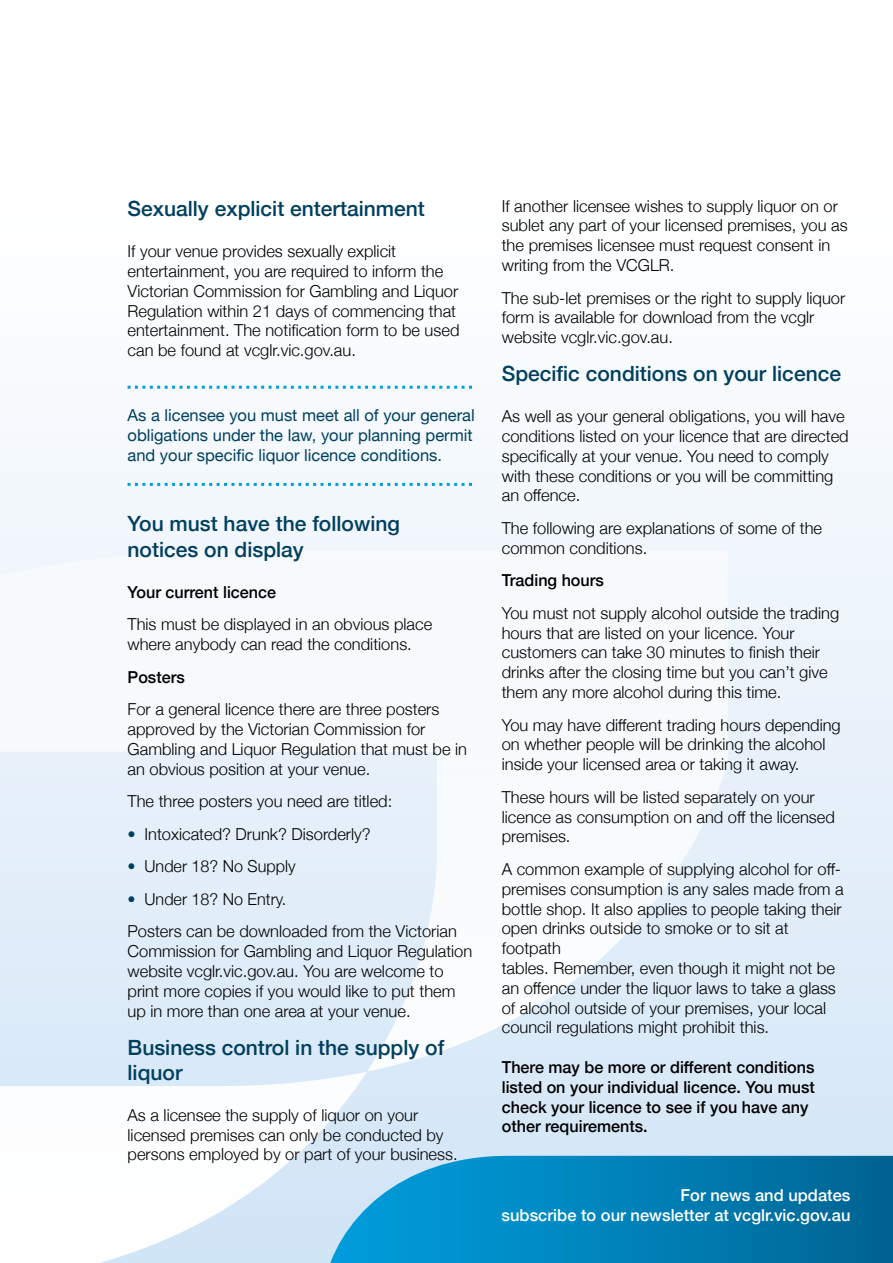
<style>
.page{position:relative;width:893px;height:1263px;background:#fff}
.page>*{position:absolute;margin:0;border:0;box-sizing:border-box;transform-origin:0 0}
.heading_1{font:500 21px/25.2px "Helvetica Neue";color:#003f5f}
.body_text{font:500 21px/25.2px "Helvetica Neue";color:#003f5f}
.body_text-2{font:300 16.5px/19.8px "Helvetica Neue";color:#000}
.body_text-3{font:500 16.5px/19.8px "Helvetica Neue";color:#000}
.pull_out_box_texts{font:16.5px/19.8px "Helvetica Neue";color:#003f5f}
.t1{font:500 16.5px/19.8px "Helvetica Neue";color:#fff;text-align:right}
.heading_2_black{font:500 16.5px "Helvetica Neue";color:#000}
.s1{color:#003f5f}
</style>
<div class="page">
<div style="left:0;top:155px;width:893px;height:1108px;background:linear-gradient(to bottom,#fff,#d2e4f6)"></div>
<svg style="left:0;top:551px;width:727px;height:520px"></svg>
<svg style="left:0;top:785px;width:367px;height:478px;fill:#e2eef9"></svg>
<svg style="left:324px;top:1156px;width:569px;height:107px;background:#1389bc"></svg>
<svg style="left:128px;top:386px;width:344px;height:3px"></svg>
<svg style="left:128px;top:483px;width:344px;height:3px"></svg>
<p class="heading_1" style="left:128px;top:194px;width:299px">Sexually explicit entertainment</p>
<p class="body_text-2" style="left:128px;top:240px;width:333px">If your venue provides sexually explicit entertainment, you are required to inform the Victorian Commission for Gambling and Liquor Regulation within 21 days of commencing that entertainment. The notification form to be used can be found at vcglr.vic.gov.au.</p>
<p class="pull_out_box_texts" style="left:128px;top:406px;width:349px">As a licensee you must meet all of your general obligations under the law, your planning permit and your specific liquor licence conditions.</p>
<p class="heading_1" style="left:128px;top:510px;width:274px">You must have the following notices on display</p>
<p class="heading_2_black" style="left:128px;top:578px;width:150px">Your current licence</p>
<p class="body_text-2" style="left:128px;top:613px;width:306px">This must be displayed in an obvious place where anybody can read the conditions.</p>
<p class="heading_2_black" style="left:128px;top:663px;width:59px">Posters</p>
<p class="body_text-2" style="left:128px;top:698px;width:341px">For a general licence there are three posters approved by the Victorian Commission for Gambling and Liquor Regulation that must be in an obvious position at your venue.</p>
<p class="body_text-2" style="left:128px;top:790px;width:266px">The three posters you need are titled:</p>
<p class="body_text-2" style="left:128px;top:823px;width:245px"><span class="s1">•</span> Intoxicated? Drunk? Disorderly?</p>
<p class="body_text-2" style="left:128px;top:855px;width:169px"><span class="s1">•</span> Under 18? No Supply</p>
<p class="body_text-2" style="left:128px;top:888px;width:160px"><span class="s1">•</span> Under 18? No Entry.</p>
<p class="body_text-2" style="left:128px;top:920px;width:346px">Posters can be downloaded from the Victorian Commission for Gambling and Liquor Regulation website vcglr.vic.gov.au. You are welcome to print more copies if you would like to put them up in more than one area at your venue.</p>
<p class="body_text" style="left:128px;top:1033px;width:318px">Business control in the supply of liquor</p>
<p class="body_text-2" style="left:128px;top:1104px;width:332px">As a licensee the supply of liquor on your licensed premises can only be conducted by persons employed by or part of your business.</p>
<p class="body_text-2" style="left:502px;top:195px;width:347px">If another licensee wishes to supply liquor on or sublet any part of your licensed premises, you as the premises licensee must request consent in writing from the VCGLR.</p>
<p class="body_text-2" style="left:502px;top:286px;width:345px">The sub-let premises or the right to supply liquor form is available for download from the vcglr website vcglr.vic.gov.au.</p>
<p class="heading_1" style="left:502px;top:359px;width:341px">Specific conditions on your licence</p>
<p class="body_text-2" style="left:502px;top:405px;width:344px">As well as your general obligations, you will have</p>
<p class="body_text-2" style="left:502px;top:425px;width:348px">conditions listed on your licence that are directed</p>
<p class="body_text-2" style="left:502px;top:445px;width:329px">specifically at your venue. You need to comply</p>
<p class="body_text-2" style="left:502px;top:465px;width:333px">with these conditions or you will be committing</p>
<p class="body_text-2" style="left:502px;top:484px;width:80px">an offence.</p>
<p class="body_text-2" style="left:502px;top:517px;width:322px">The following are explanations of some of the common conditions.</p>
<p class="heading_2_black" style="left:502px;top:567px;width:104px">Trading hours</p>
<p class="body_text-2" style="left:502px;top:602px;width:339px">You must not supply alcohol outside the trading</p>
<p class="body_text-2" style="left:502px;top:622px;width:294px">hours that are listed on your licence. Your</p>
<p class="body_text-2" style="left:502px;top:641px;width:327px">customers can take 30 minutes to finish their drinks after the closing time but you can’t give them any more alcohol during this time.</p>
<p class="body_text-2" style="left:502px;top:714px;width:340px">You may have different trading hours depending on whether people will be drinking the alcohol inside your licensed area or taking it away.</p>
<p class="body_text-2" style="left:502px;top:786px;width:335px">These hours will be listed separately on your licence as consumption on and off the licensed premises.</p>
<p class="body_text-2" style="left:502px;top:858px;width:343px">A common example of supplying alcohol for off&shy;premises consumption is any sales made from a</p>
<p class="body_text-2" style="left:502px;top:897px;width:341px">bottle shop. It also applies to people taking their</p>
<p class="body_text-2" style="left:502px;top:917px;width:288px">open drinks outside to smoke or to sit at footpath</p>
<p class="body_text-2" style="left:502px;top:957px;width:335px">tables. Remember, even though it might not be</p>
<p class="body_text-2" style="left:502px;top:977px;width:336px">an offence under the liquor laws to take a glass</p>
<p class="body_text-2" style="left:502px;top:996px;width:326px">of alcohol outside of your premises, your local</p>
<p class="body_text-2" style="left:502px;top:1016px;width:269px">council regulations might prohibit this.</p>
<p class="body_text-3" style="left:502px;top:1056px;width:315px">There may be more or different conditions listed on your individual licence. You must check your licence to see if you have any other requirements.</p>
<p class="t1" style="left:502px;top:1184px;width:350px">For news and updates<br>subscribe to our newsletter at vcglr.vic.gov.au</p>
</div>
